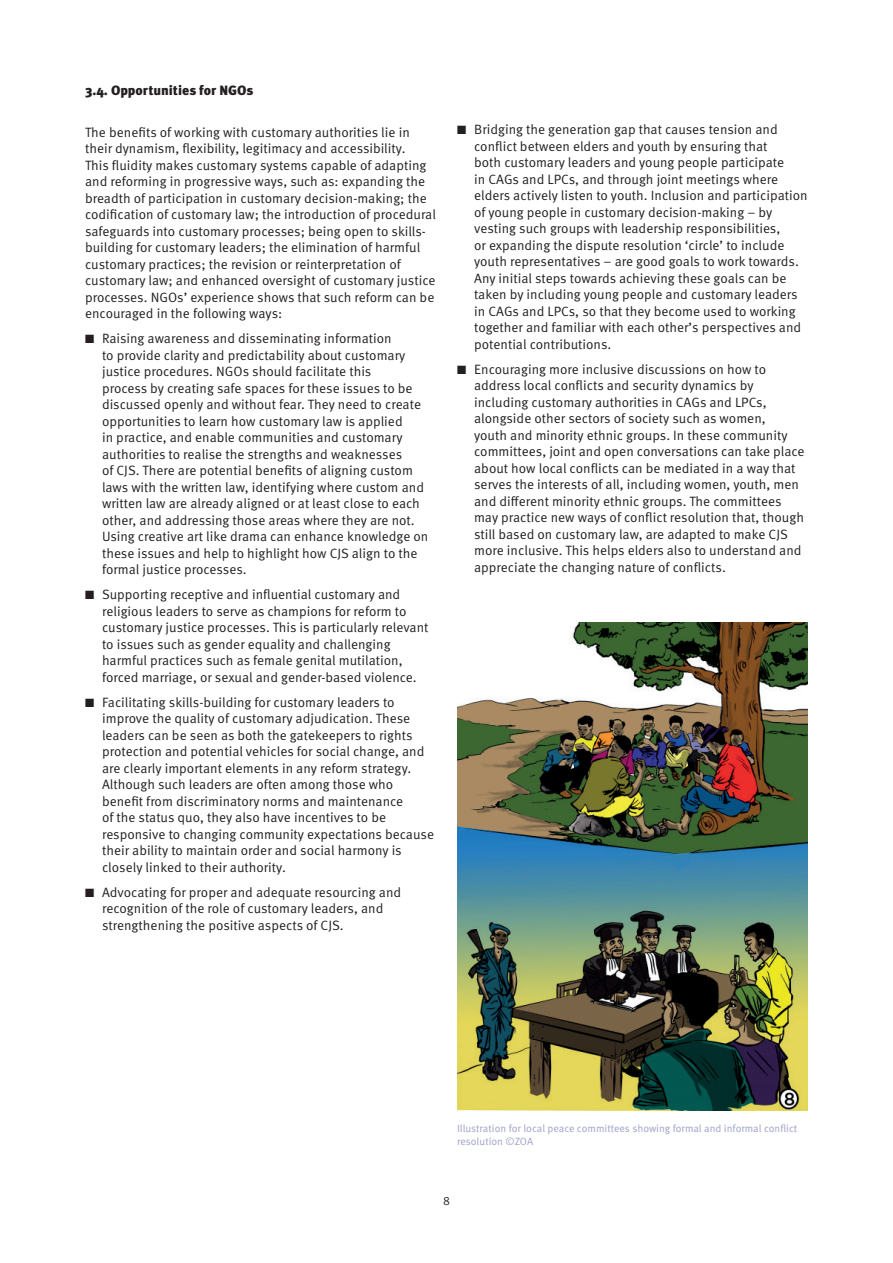
<style>
.page{position:relative;width:893px;height:1263px;background:#fff}
.page>*{position:absolute;margin:0;border:0;box-sizing:border-box;transform-origin:0 0}
.t1{font:13.5px/16.5px "Meta Pro";color:#231f20}
.t2{font:900 13.5px "Meta Pro";color:#231f20}
.t3{font:12px "Meta Pro";color:#231f20}
.t4{font:10.5px/12.6px "Meta Pro";color:#9ea0c9}
</style>
<div class="page">
<img style="left:457px;top:622px;width:351px;height:488px">
<p class="t2" style="left:85px;top:82px;width:170px">3.4. Opportunities for NGOs</p>
<p class="t1" style="left:85px;top:124px;width:352px">The benefits of working with customary authorities lie in their dynamism, flexibility, legitimacy and accessibility.<br>This fluidity makes customary systems capable of adapting and reforming in progressive ways, such as: expanding the breadth of participation in customary decision-making; the codification of customary law; the introduction of procedural safeguards into customary processes; being open to skills&shy;building for customary leaders; the elimination of harmful customary practices; the revision or reinterpretation of customary law; and enhanced oversight of customary justice processes. NGOs’ experience shows that such reform can be encouraged in the following ways:</p>
<p class="t1" style="left:102px;top:330px;width:328px;text-indent:-17px">■ Raising awareness and disseminating information<br>to provide clarity and predictability about customary justice procedures. NGOs should facilitate this<br>process by creating safe spaces for these issues to be discussed openly and without fear. They need to create opportunities to learn how customary law is applied<br>in practice, and enable communities and customary authorities to realise the strengths and weaknesses<br>of CJS. There are potential benefits of aligning custom laws with the written law, identifying where custom and written law are already aligned or at least close to each other, and addressing those areas where they are not.<br>Using creative art like drama can enhance knowledge on these issues and help to highlight how CJS align to the formal justice processes.</p>
<p class="t1" style="left:102px;top:586px;width:328px;text-indent:-17px">■ Supporting receptive and influential customary and religious leaders to serve as champions for reform to customary justice processes. This is particularly relevant to issues such as gender equality and challenging harmful practices such as female genital mutilation, forced marriage, or sexual and gender-based violence.</p>
<p class="t1" style="left:102px;top:694px;width:333px;text-indent:-17px">■ Facilitating skills-building for customary leaders to improve the quality of customary adjudication. These leaders can be seen as both the gatekeepers to rights protection and potential vehicles for social change, and are clearly important elements in any reform strategy.<br>Although such leaders are often among those who benefit from discriminatory norms and maintenance<br>of the status quo, they also have incentives to be responsive to changing community expectations because their ability to maintain order and social harmony is closely linked to their authority.</p>
<p class="t1" style="left:102px;top:884px;width:301px;text-indent:-17px">■ Advocating for proper and adequate resourcing and recognition of the role of customary leaders, and strengthening the positive aspects of CJS.</p>
<p class="t1" style="left:474px;top:122px;width:335px;text-indent:-17px">■ Bridging the generation gap that causes tension and conflict between elders and youth by ensuring that<br>both customary leaders and young people participate<br>in CAGs and LPCs, and through joint meetings where elders actively listen to youth. Inclusion and participation of young people in customary decision-making – by vesting such groups with leadership responsibilities,<br>or expanding the dispute resolution ‘circle’ to include youth representatives – are good goals to work towards.<br>Any initial steps towards achieving these goals can be taken by including young people and customary leaders in CAGs and LPCs, so that they become used to working together and familiar with each other’s perspectives and potential contributions.</p>
<p class="t1" style="left:474px;top:361px;width:332px;text-indent:-17px">■ Encouraging more inclusive discussions on how to address local conflicts and security dynamics by including customary authorities in CAGs and LPCs, alongside other sectors of society such as women,<br>youth and minority ethnic groups. In these community committees, joint and open conversations can take place about how local conflicts can be mediated in a way that serves the interests of all, including women, youth, men and different minority ethnic groups. The committees may practice new ways of conflict resolution that, though still based on customary law, are adapted to make CJS more inclusive. This helps elders also to understand and appreciate the changing nature of conflicts.</p>
<p class="t4" style="left:457px;top:1122px;width:342px">Illustration for local peace committees showing formal and informal conflict resolution ©ZOA</p>
<p class="t3" style="left:443px;top:1194px;width:8px">8</p>
</div>
